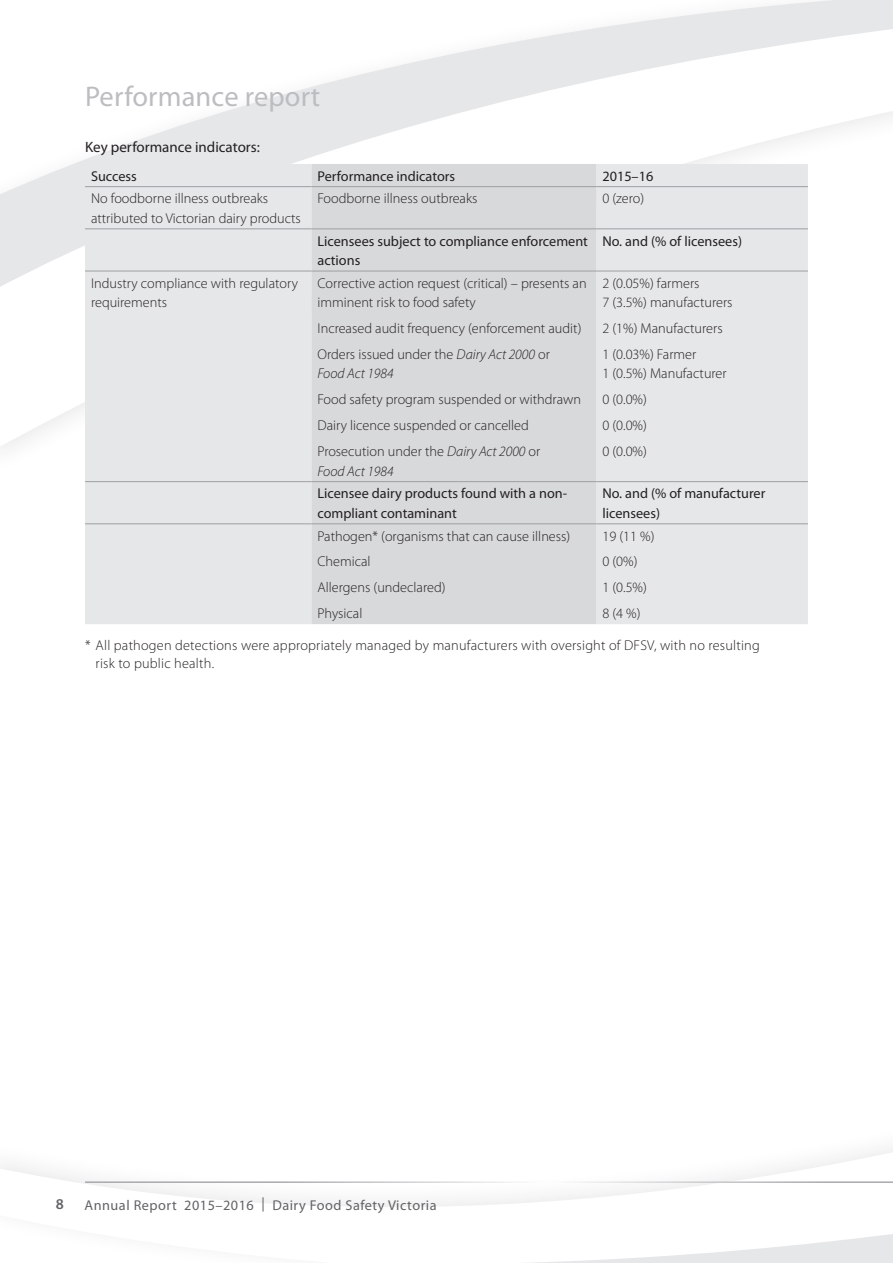
<style>
.page{position:relative;width:893px;height:1263px;background:#fff}
.page>*{position:absolute;margin:0;border:0;box-sizing:border-box;transform-origin:0 0}
.t1{font:28.5px "Myriad Pro";letter-spacing:.005em;color:#bcbdc0}
.t2{font:15px "Myriad Pro";color:#231f20}
.t3{font:600 15px "Myriad Pro";color:#636366}
.t4{font:300 14.25px/26px "Myriad Pro";color:#231f20}
.t5{font:14.25px/19.5px "Myriad Pro";color:#231f20}
.t6{font:14.25px "Myriad Pro";letter-spacing:.035em;color:#636366}
.t7{font:italic 300 14.25px "Myriad Pro";color:#231f20}
.s1{font-style:italic}
</style>
<div class="page">
<svg style="left:0;top:1166px;width:338px;height:40px"></svg>
<svg style="left:338px;top:1148px;width:555px;height:115px"></svg>
<svg style="left:0;top:0;width:893px;height:287px"></svg>
<hr style="left:85px;top:1181px;width:808px;height:2px;background:#fff">
<div style="left:85px;top:164px;width:723px;height:460px;background:#e6e7e9"></div>
<div style="left:311px;top:164px;width:285px;height:460px;background:#d8d9db"></div>
<hr style="left:85px;top:186px;width:226px;height:1px;background:#9d9fa2">
<hr style="left:311px;top:186px;width:285px;height:1px;background:#9d9fa2">
<hr style="left:596px;top:186px;width:212px;height:1px;background:#9d9fa2">
<hr style="left:85px;top:228px;width:226px;height:1px;background:#9d9fa2">
<hr style="left:311px;top:228px;width:285px;height:1px;background:#9d9fa2">
<hr style="left:596px;top:228px;width:212px;height:1px;background:#9d9fa2">
<hr style="left:85px;top:271px;width:226px;height:1px;background:#9d9fa2">
<hr style="left:311px;top:271px;width:285px;height:1px;background:#9d9fa2">
<hr style="left:596px;top:271px;width:212px;height:1px;background:#9d9fa2">
<hr style="left:85px;top:481px;width:226px;height:1px;background:#9d9fa2">
<hr style="left:311px;top:481px;width:285px;height:1px;background:#9d9fa2">
<hr style="left:596px;top:481px;width:212px;height:1px;background:#9d9fa2">
<hr style="left:85px;top:523px;width:226px;height:1px;background:#9d9fa2">
<hr style="left:311px;top:523px;width:285px;height:1px;background:#9d9fa2">
<hr style="left:596px;top:523px;width:212px;height:1px;background:#9d9fa2">
<h1 class="t1" style="left:85px;top:79px;width:237px">Performance report</h1>
<p class="t2" style="left:85px;top:137px;width:176px">Key performance indicators:</p>
<p class="t5" style="left:91px;top:166px;width:47px">Success</p>
<p class="t5" style="left:317px;top:166px;width:139px">Performance indicators</p>
<p class="t5" style="left:602px;top:166px;width:52px">2015–16</p>
<p class="t4" style="left:91px;top:189px;width:211px;line-height:19.5px">No foodborne illness outbreaks attributed to Victorian dairy products</p>
<p class="t4" style="left:317px;top:185px;width:161px">Foodborne illness outbreaks</p>
<p class="t4" style="left:602px;top:185px;width:43px">0 (zero)</p>
<p class="t5" style="left:317px;top:231px;width:272px">Licensees subject to compliance enforcement actions</p>
<p class="t5" style="left:602px;top:231px;width:141px">No. and (% of licensees)</p>
<p class="t4" style="left:91px;top:273px;width:208px;line-height:19.5px">Industry compliance with regulatory requirements</p>
<p class="t4" style="left:317px;top:273px;width:271px;line-height:19.5px">Corrective action request (critical) – presents an imminent risk to food safety</p>
<p class="t4" style="left:317px;top:315px;width:265px">Increased audit frequency (enforcement audit)<br>Orders issued under the <span class="s1">Dairy Act 2000</span> or</p>
<p class="t7" style="left:317px;top:365px;width:78px">Food Act 1984</p>
<p class="t4" style="left:317px;top:386px;width:265px">Food safety program suspended or withdrawn<br>Dairy licence suspended or cancelled<br>Prosecution under the <span class="s1">Dairy Act 2000</span> or</p>
<p class="t7" style="left:317px;top:462px;width:78px">Food Act 1984</p>
<p class="t4" style="left:602px;top:273px;width:132px;line-height:19.5px">2 (0.05%) farmers<br>7 (3.5%) manufacturers</p>
<p class="t4" style="left:602px;top:315px;width:122px">2 (1%) Manufacturers<br>1 (0.03%) Farmer</p>
<p class="t4" style="left:602px;top:361px;width:126px">1 (0.5%) Manufacturer<br>0 (0.0%)<br>0 (0.0%)<br>0 (0.0%)</p>
<p class="t5" style="left:317px;top:484px;width:251px">Licensee dairy products found with a non&shy;compliant contaminant</p>
<p class="t5" style="left:602px;top:484px;width:165px">No. and (% of manufacturer licensees)</p>
<p class="t4" style="left:317px;top:523px;width:254px">Pathogen* (organisms that can cause illness)<br>Chemical<br>Allergens (undeclared)<br>Physical</p>
<p class="t4" style="left:602px;top:523px;width:54px">19 (11 %)<br>0 (0%)<br>1 (0.5%)<br>8 (4 %)</p>
<p class="t4" style="left:96px;top:635px;width:666px;line-height:18.8px;text-indent:-11px">* All pathogen detections were appropriately managed by manufacturers with oversight of DFSV, with no resulting risk to public health.</p>
<p class="t3" style="left:56px;top:1195px;width:10px">8</p>
<p class="t6" style="left:85px;top:1196px;width:353px">Annual Report 2015–2016 | Dairy Food Safety Victoria</p>
</div>
